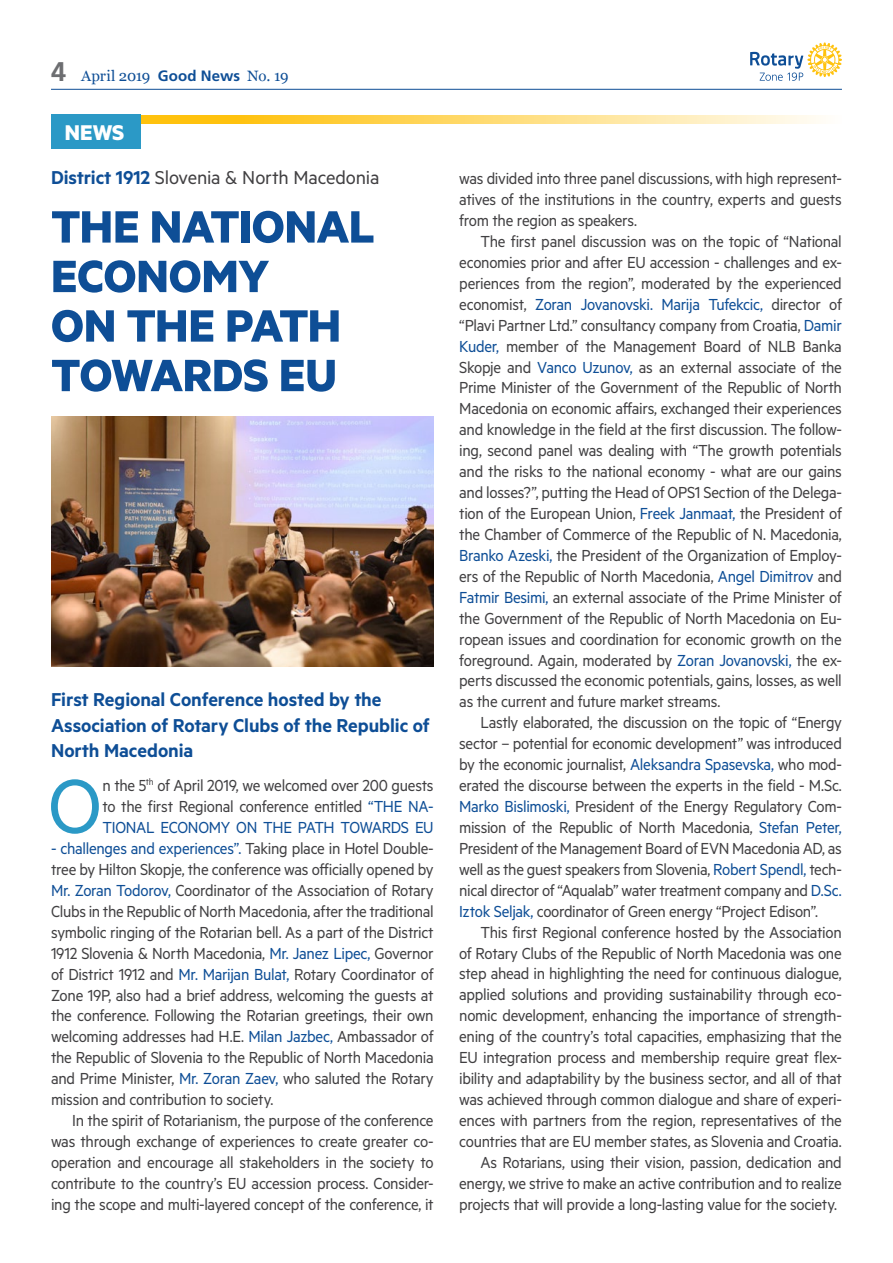
<style>
.page{position:relative;width:893px;height:1263px;background:#fff}
.page>*{position:absolute;margin:0;border:0;box-sizing:border-box;transform-origin:0 0}
.t1{font:86.1px "Metric";color:#2b99c6}
.t2{font:700 51px/49.5px "Metric";letter-spacing:-.01em;color:#0e4e96}
.t3{font:700 24px "Metric";color:#fff}
.t4{font:600 21px/25.5px "Metric";letter-spacing:-.005em;color:#0e4e96}
.t5{font:21px "Metric";letter-spacing:-.01em;color:#414042}
.t6{font:18px/21px "Metric";letter-spacing:-.02em;color:#414042;text-align:justify;scale:.95 1}
.t7{font:15px "Georgia";letter-spacing:-.01em;color:#0e4e96}
.s1{font-family:"Frutiger";font-weight:700;font-size:27px;color:#6d6e71}
.s2{font-family:"Frutiger";font-weight:700}
.s3{font-weight:600;color:#0e4e96}
.s4{color:#0e4e96}
</style>
<div class="page">
<svg style="left:750px;top:43px;width:92px;height:38px"></svg>
<hr style="left:51px;top:89px;width:791px;height:1px;background:#0e4e96">
<svg style="left:140px;top:115px;width:681px;height:8px;background:#feda71"></svg>
<div style="left:51px;top:115px;width:89px;height:34px;background:#2b99c6"></div>
<img style="left:51px;top:417px;width:383px;height:249px">
<p class="t7" style="left:51px;top:65px;width:239px"><span class="s1">4</span> April 2019 <span class="s2">Good News</span> No. 19</p>
<h3 class="t3" style="left:65px;top:118px;width:61px">NEWS</h3>
<p class="t5" style="left:51px;top:165px;width:330px"><span class="s3">District 1912</span> Slovenia &amp; North Macedonia</p>
<h2 class="t2" style="left:51px;top:200px;width:325px">THE NATIONAL<br>ECONOMY<br>ON THE PATH<br>TOWARDS EU</h2>
<p class="t4" style="left:51px;top:686px;width:380px">First Regional Conference hosted by the<br>Association of Rotary Clubs of the Republic of<br>North Macedonia</p>
<h1 class="t1" style="left:48px;top:756px;width:56px">O</h1>
<p class="t6" style="left:102px;top:774px;width:350px">n the 5<sup>th</sup> of April 2019, we welcomed over 200 guests to the first Regional conference entitled <span class="s4">“THE NA-TIONAL ECONOMY ON THE PATH TOWARDS EU</span></p>
<p class="t6" style="left:51px;top:837px;width:404px"><span class="s4">- challenges and experiences”.</span> Taking place in Hotel Double&shy;tree by Hilton Skopje, the conference was officially opened by <span class="s4">Mr. Zoran Todorov,</span> Coordinator of the Association of Rotary Clubs in the Republic of North Macedonia, after the traditional symbolic ringing of the Rotarian bell. As a part of the District 1912 Slovenia &amp; North Macedonia, <span class="s4">Mr. Janez Lipec,</span> Governor of District 1912 and <span class="s4">Mr. Marijan Bulat,</span> Rotary Coordinator of Zone 19P, also had a brief address, welcoming the guests at the conference. Following the Rotarian greetings, their own welcoming addresses had H.E. <span class="s4">Milan Jazbec,</span> Ambassador of the Republic of Slovenia to the Republic of North Macedonia and Prime Minister, <span class="s4">Mr. Zoran Zaev,</span> who saluted the Rotary mission and contribution to society.</p>
<p class="t6" style="left:51px;top:1109px;width:404px;text-indent:21px">In the spirit of Rotarianism, the purpose of the conference was through exchange of experiences to create greater co&shy;operation and encourage all stakeholders in the society to contribute to the country’s EU accession process. Consider&shy;ing the scope and multi-layered concept of the conference, it</p>
<p class="t6" style="left:459px;top:167px;width:404px">was divided into three panel discussions, with high represent&shy;atives of the institutions in the country, experts and guests from the region as speakers.</p>
<p class="t6" style="left:459px;top:230px;width:404px;text-indent:21px">The first panel discussion was on the topic of “National economies prior and after EU accession - challenges and ex&shy;periences from the region”, moderated by the experienced economist, <span class="s4">Zoran Jovanovski. Marija Tufekcic,</span> director of “Plavi Partner Ltd.” consultancy company from Croatia, <span class="s4">Damir Kuder,</span> member of the Management Board of NLB Banka Skopje and <span class="s4">Vanco Uzunov,</span> as an external associate of the Prime Minister of the Government of the Republic of North Macedonia on economic affairs, exchanged their experiences and knowledge in the field at the first discussion. The follow&shy;ing, second panel was dealing with “The growth potentials and the risks to the national economy - what are our gains and losses?”, putting the Head of OPS1 Section of the Delega&shy;tion of the European Union, <span class="s4">Freek Janmaat,</span> the President of the Chamber of Commerce of the Republic of N. Macedonia, <span class="s4">Branko Azeski,</span> the President of the Organization of Employ&shy;ers of the Republic of North Macedonia, <span class="s4">Angel Dimitrov</span> and <span class="s4">Fatmir Besimi,</span> an external associate of the Prime Minister of the Government of the Republic of North Macedonia on Eu&shy;ropean issues and coordination for economic growth on the foreground. Again, moderated by <span class="s4">Zoran Jovanovski,</span> the ex&shy;perts discussed the economic potentials, gains, losses, as well as the current and future market streams.</p>
<p class="t6" style="left:459px;top:712px;width:404px;text-indent:21px">Lastly elaborated, the discussion on the topic of “Energy sector – potential for economic development” was introduced by the economic journalist, <span class="s4">Aleksandra Spasevska,</span> who mod&shy;erated the discourse between the experts in the field - M.Sc.<br><span class="s4">Marko Bislimoski,</span> President of the Energy Regulatory Com&shy;mission of the Republic of North Macedonia, <span class="s4">Stefan Peter, </span>President of the Management Board of EVN Macedonia AD, as well as the guest speakers from Slovenia, <span class="s4">Robert Spendl,</span> tech&shy;nical director of “Aqualab” water treatment company and <span class="s4">D.Sc.<br>Iztok Seljak,</span> coordinator of Green energy “Project Edison”.</p>
<p class="t6" style="left:459px;top:921px;width:404px;text-align:right">This first Regional conference hosted by the Association<br>of Rotary Clubs of the Republic of North Macedonia was one step ahead in highlighting the need for continuous dialogue, applied solutions and providing sustainability through eco&shy;nomic development, enhancing the importance of strength&shy;ening of the country’s total capacities, emphasizing that the EU integration process and membership require great flex&shy;ibility and adaptability by the business sector, and all of that was achieved through common dialogue and share of experi&shy;ences with partners from the region, representatives of the countries that are EU member states, as Slovenia and Croatia.<br>As Rotarians, using their vision, passion, dedication and energy, we strive to make an active contribution and to realize projects that will provide a long-lasting value for the society.</p>
</div>
